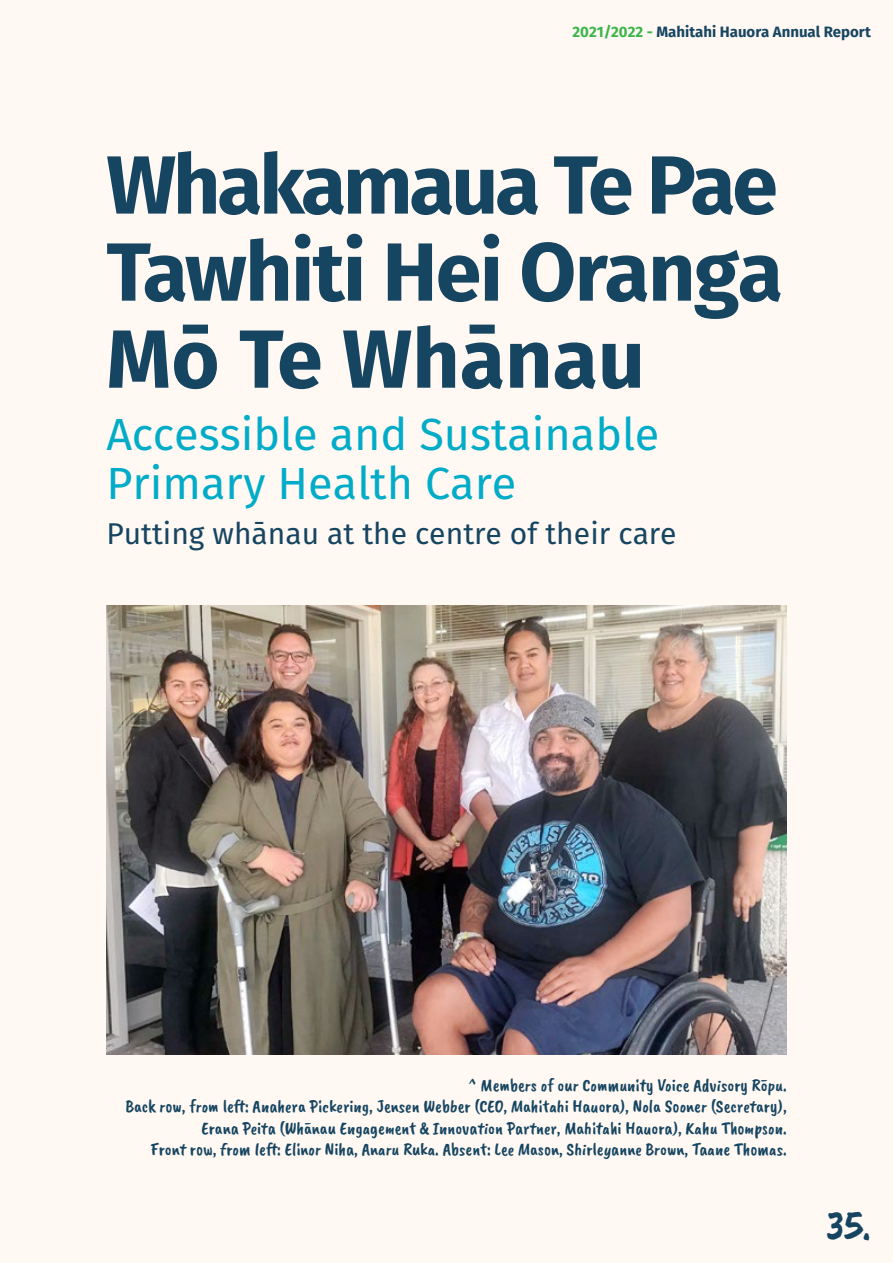
<style>
.page{position:relative;width:893px;height:1263px;background:#fff8f3}
.page>*{position:absolute;margin:0;border:0;box-sizing:border-box;transform-origin:0 0}
.t1{font:700 82.5px/87px "Fira Sans";letter-spacing:-.02em;color:#164561;text-align:justify}
.t2{font:45px/49.5px "Fira Sans";color:#00acc8}
.t3{font:42px "Caveat Brush";color:#164561}
.t4{font:30px "Fira Sans";color:#164561}
.t5{font:18px/21.6px "Caveat Brush";color:#164561;text-align:right}
.t6{font:700 15px "Fira Sans";color:#164561}
.s1{color:#39b54a}
</style>
<div class="page">
<img style="left:106px;top:606px;width:681px;height:448px">
<p class="t6" style="left:572px;top:22px;width:300px"><span class="s1">2021/2022 -</span> Mahitahi Hauora Annual Report</p>
<h1 class="t1" style="left:106px;top:147px;width:678px">Whakamaua Te Pae Tawhiti Hei Oranga Mō Te Whānau</h1>
<h2 class="t2" style="left:106px;top:413px;width:555px">Accessible and Sustainable<br>Primary Health Care</h2>
<h3 class="t4" style="left:106px;top:512px;width:572px">Putting whānau at the centre of their care</h3>
<p class="t5" style="left:125px;top:1074px;width:663px">^ Members of our Community Voice Advisory Rōpu.<br>Back row, from left: Anahera Pickering, Jensen Webber (CEO, Mahitahi Hauora), Nola Sooner (Secretary), Erana Peita (Whānau Engagement &amp; Innovation Partner, Mahitahi Hauora), Kahu Thompson.<br>Front row, from left: Elinor Niha, Anaru Ruka. Absent: Lee Mason, Shirleyanne Brown, Taane Thomas.</p>
<h3 class="t3" style="left:826px;top:1201px;width:46px">35.</h3>
</div>
